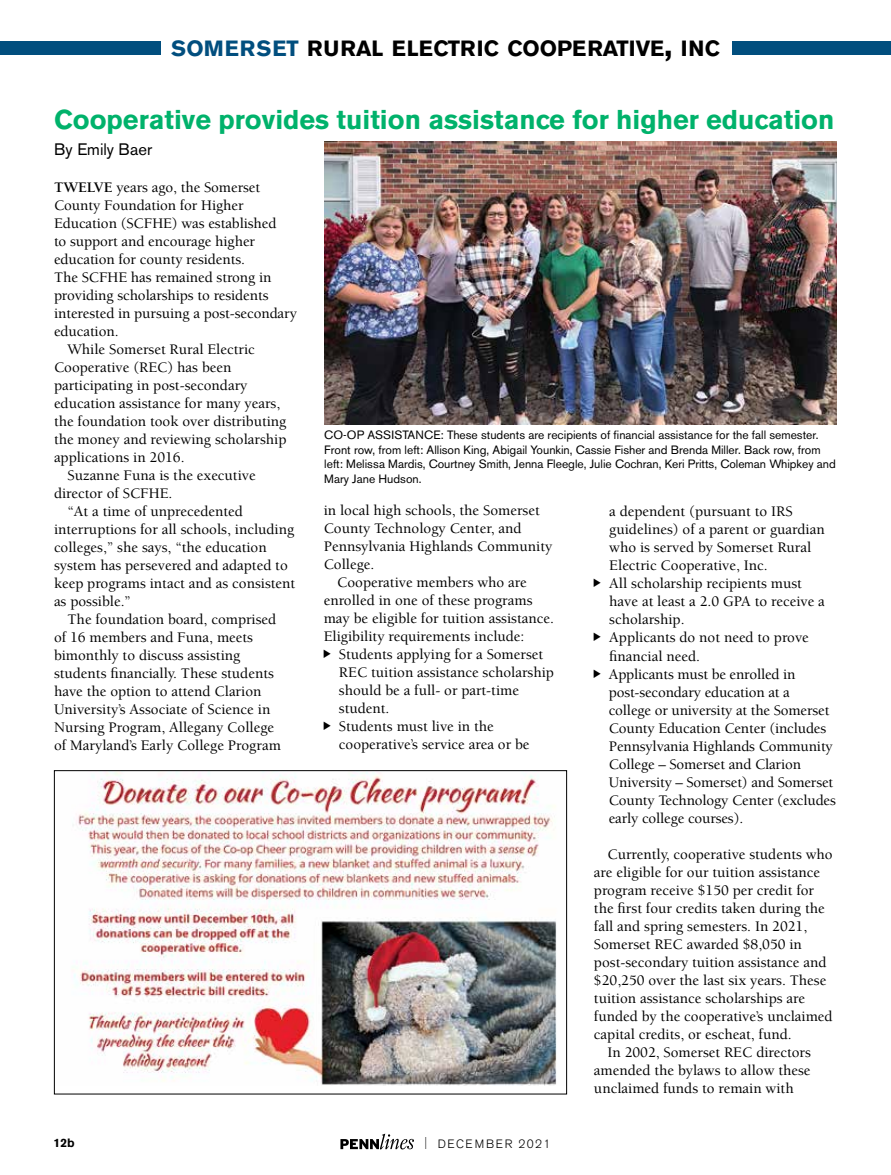
<style>
.page{position:relative;width:891px;height:1175px;background:#fff}
.page>*{position:absolute;margin:0;border:0;box-sizing:border-box;transform-origin:0 0}
.t1{font:700 27px "Akzidenz Grotesk BE";color:#00b26b}
.t2{font:700 21.9px "Akzidenz Grotesk BE";color:#000}
.t3{font:16.5px "Akzidenz Grotesk BE";color:#000}
.t4{font:500 15px/18px "Berkeley Std";color:#000}
.t5{font:12px/14.4px "Akzidenz Grotesk BE";color:#000}
.t6{font:300 12px "Akzidenz Grotesk BE";letter-spacing:.13em;color:#000}
.t7{font:700 12px "Akzidenz Grotesk BE";color:#000}
.s1{color:#014e7e}
.s2{font-size:31.2px}
.s3{font-weight:700}
.s4{font-stretch:condensed}
</style>
<div class="page">
<svg style="left:340px;top:1133px;width:74px;height:16px"></svg>
<div style="left:732px;top:41px;width:159px;height:13px;background:#014e7e"></div>
<div style="left:0;top:41px;width:161px;height:13px;background:#014e7e"></div>
<img style="left:324px;top:141px;width:513px;height:283px">
<img style="left:73px;top:772px;width:484px;height:313px">
<div style="left:54px;top:770px;width:513px;height:324px;border:1px solid #000"></div>
<h2 class="t2" style="left:171px;top:36px;width:550px"><span class="s1">SOMERSET</span> RURAL ELECTRIC COOPERATIVE<span class="s2">,</span> INC</h2>
<h1 class="t1" style="left:54px;top:104px;width:782px">Cooperative provides tuition assistance for higher education</h1>
<p class="t3" style="left:54px;top:139px;width:99px">By Emily Baer</p>
<p class="t4" style="left:54px;top:178px;width:208px"><span class="s3">TWELVE</span> years ago, the Somerset</p>
<p class="t4" style="left:54px;top:196px;width:191px">County Foundation for Higher</p>
<p class="t4" style="left:54px;top:214px;width:224px">Education (SCFHE) was established</p>
<p class="t4" style="left:54px;top:232px;width:203px">to support and encourage higher</p>
<p class="t4" style="left:54px;top:250px;width:193px">education for county residents.</p>
<p class="t4" style="left:54px;top:268px;width:219px">The SCFHE has remained strong in</p>
<p class="t4" style="left:54px;top:286px;width:216px">providing scholarships to residents</p>
<p class="t4" style="left:54px;top:304px;width:245px">interested in pursuing a post-secondary</p>
<p class="t4" style="left:54px;top:322px;width:66px">education.</p>
<p class="t4" style="left:68px;top:340px;width:189px">While Somerset Rural Electric</p>
<p class="t4" style="left:54px;top:358px;width:179px">Cooperative (REC) has been</p>
<p class="t4" style="left:54px;top:376px;width:195px">participating in post-secondary</p>
<p class="t4" style="left:54px;top:394px;width:228px">education assistance for many years,</p>
<p class="t4" style="left:54px;top:412px;width:234px">the foundation took over distributing</p>
<p class="t4" style="left:54px;top:430px;width:234px">the money and reviewing scholarship</p>
<p class="t4" style="left:54px;top:448px;width:132px">applications in 2016.</p>
<p class="t4" style="left:68px;top:466px;width:190px">Suzanne Funa is the executive</p>
<p class="t4" style="left:54px;top:484px;width:120px">director of SCFHE.</p>
<p class="t4" style="left:68px;top:502px;width:177px">“At a time of unprecedented</p>
<p class="t4" style="left:54px;top:520px;width:242px">interruptions for all schools, including</p>
<p class="t4" style="left:54px;top:538px;width:214px">colleges,” she says, “the education</p>
<p class="t4" style="left:54px;top:556px;width:235px">system has persevered and adapted to</p>
<p class="t4" style="left:54px;top:574px;width:243px">keep programs intact and as consistent</p>
<p class="t4" style="left:54px;top:592px;width:78px">as possible.”</p>
<p class="t4" style="left:68px;top:610px;width:210px">The foundation board, comprised</p>
<p class="t4" style="left:54px;top:628px;width:201px">of 16 members and Funa, meets</p>
<p class="t4" style="left:54px;top:646px;width:188px">bimonthly to discuss assisting</p>
<p class="t4" style="left:54px;top:664px;width:221px">students financially. These students</p>
<p class="t4" style="left:54px;top:682px;width:209px">have the option to attend Clarion</p>
<p class="t4" style="left:54px;top:700px;width:218px">University’s Associate of Science in</p>
<p class="t4" style="left:54px;top:718px;width:222px">Nursing Program, Allegany College</p>
<p class="t4" style="left:54px;top:736px;width:228px">of Maryland’s Early College Program</p>
<p class="t5" style="left:324px;top:428px;width:513px">CO-OP ASSISTANCE: These students are recipients of financial assistance for the fall semester.<br>Front row, from left: Allison King, Abigail Younkin, Cassie Fisher and Brenda Miller. Back row, from left: Melissa Mardis, Courtney Smith, Jenna Fleegle, Julie Cochran, Keri Pritts, Coleman Whipkey and Mary Jane Hudson.</p>
<p class="t4" style="left:609px;top:503px;width:229px">a dependent (pursuant to IRS guidelines) of a parent or guardian who is served by Somerset Rural<br>Electric Cooperative, Inc.<br>All scholarship recipients must<br>have at least a 2.0 GPA to receive a scholarship.<br>Applicants do not need to prove financial need.<br>Applicants must be enrolled in post-secondary education at a college or university at the Somerset<br>County Education Center (includes<br>Pennsylvania Highlands Community<br>College – Somerset and Clarion<br>University – Somerset) and Somerset<br>County Technology Center (excludes early college courses).</p>
<p class="t4" style="left:594px;top:845px;width:240px;text-indent:14px">Currently, cooperative students who are eligible for our tuition assistance program receive $150 per credit for the first four credits taken during the fall and spring semesters. In 2021, Somerset REC awarded $8,050 in post-secondary tuition assistance and $20,250 over the last six years. These tuition assistance scholarships are funded by the cooperative’s unclaimed capital credits, or escheat, fund.</p>
<p class="t4" style="left:594px;top:1043px;width:219px;text-align:justify;text-indent:14px">In 2002, Somerset REC directors amended the bylaws to allow these unclaimed funds to remain with</p>
<p class="t4" style="left:324px;top:502px;width:218px">in local high schools, the Somerset</p>
<p class="t4" style="left:324px;top:520px;width:199px">County Technology Center, and</p>
<p class="t4" style="left:324px;top:538px;width:230px">Pennsylvania Highlands Community</p>
<p class="t4" style="left:324px;top:556px;width:52px">College.</p>
<p class="t4" style="left:337px;top:574px;width:191px">Cooperative members who are</p>
<p class="t4" style="left:324px;top:592px;width:210px">enrolled in one of these programs</p>
<p class="t4" style="left:324px;top:610px;width:232px">may be eligible for tuition assistance.</p>
<p class="t4" style="left:324px;top:628px;width:202px">Eligibility requirements include:</p>
<p class="t4" style="left:339px;top:646px;width:206px">Students applying for a Somerset</p>
<p class="t4" style="left:339px;top:664px;width:217px">REC tuition assistance scholarship</p>
<p class="t4" style="left:339px;top:682px;width:182px">should be a full- or part-time</p>
<p class="t4" style="left:339px;top:700px;width:52px">student.</p>
<p class="t4" style="left:339px;top:718px;width:156px">Students must live in the</p>
<p class="t4" style="left:339px;top:736px;width:192px">cooperative’s service area or be</p>
<p class="t7" style="left:54px;top:1135px;width:22px">12b</p>
<p class="t6" style="left:424px;top:1137px;width:128px"><span class="s4">|</span> DECEMBER 2021</p>
</div>
